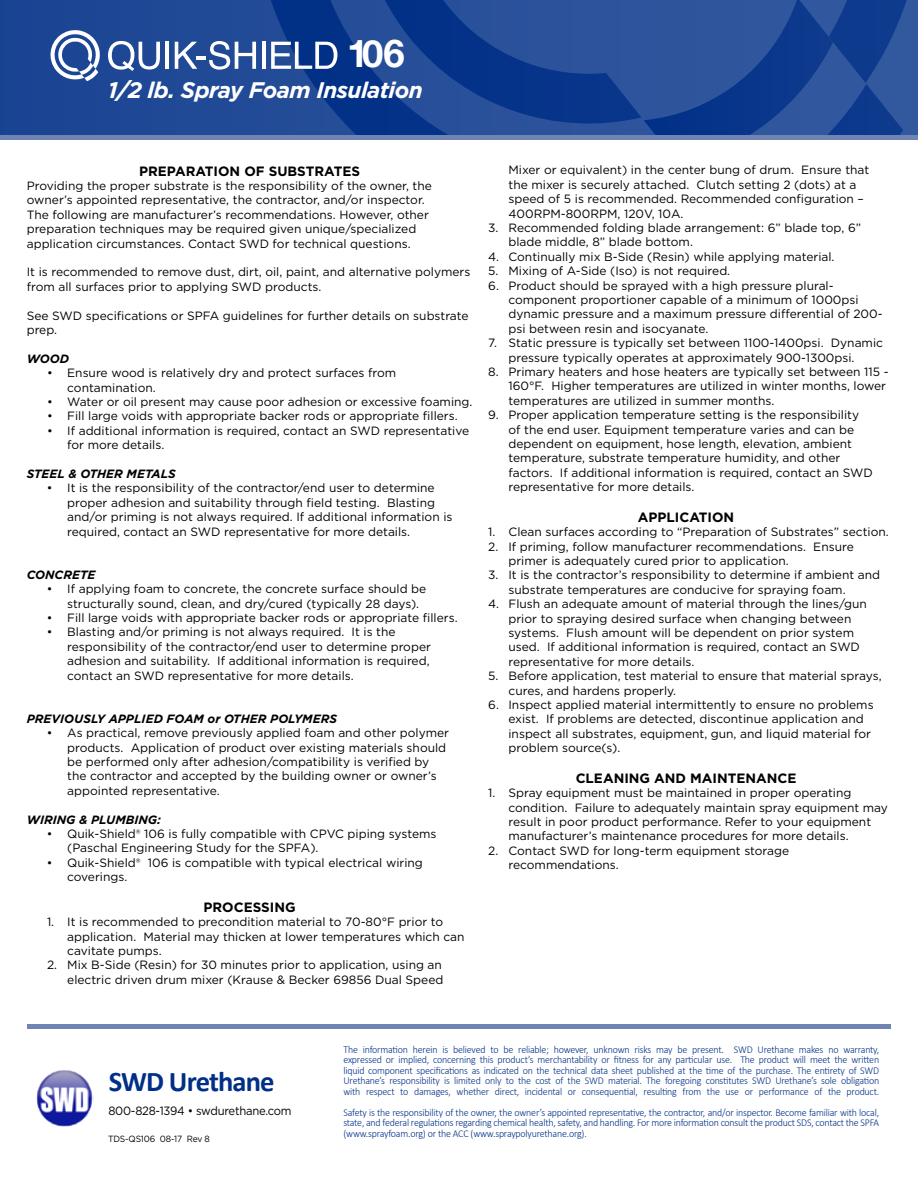
<style>
.page{position:relative;width:918px;height:1188px;background:#fff}
.page>*{position:absolute;margin:0;border:0;box-sizing:border-box;transform-origin:0 0}
.t1{font:700 38.25px "Helvetica Neue";color:#fff}
.t2{font:700 28.5px "Calibri";letter-spacing:-.03em;color:#002f87}
.t3{font:italic 700 22.5px "Gotham";letter-spacing:-.025em;color:#fff}
.t4{font:700 13.5px "Gotham";color:#000}
.t5{font:12px/14.4px "Gotham";color:#000}
.t6{font:italic 700 12px "Gotham";color:#000}
.t7{font:12px "Gotham";letter-spacing:-.02em;color:#000;scale:.94 1}
.t8{font:300 10.5px/10.5px "Calibri";letter-spacing:-.02em;color:#002f87;text-align:justify;scale:.95 1}
.t9{font:9px "Gotham";letter-spacing:-.02em;color:#000;scale:.95 1}
</style>
<div class="page">
<div style="left:0;top:0;width:918px;height:139px;background:#1e4895"></div>
<svg style="left:271px;top:0;width:636px;height:135px"></svg>
<svg style="left:385px;top:0;width:518px;height:135px"></svg>
<hr style="left:0;top:135px;width:918px;height:4px;background:#7084b3">
<div style="left:27px;top:1024px;width:864px;height:5px;background:#7084b3"></div>
<svg style="left:50px;top:30px;width:50px;height:51px"></svg>
<svg style="left:108px;top:41px;width:52px;height:30px"></svg>
<hr style="left:166px;top:42px;width:3px;height:27px;background:#fff">
<svg style="left:175px;top:41px;width:81px;height:29px"></svg>
<hr style="left:262px;top:42px;width:4px;height:27px;background:#fff">
<svg style="left:271px;top:42px;width:66px;height:27px"></svg>
<img style="left:36px;top:1070px;width:58px;height:57px">
<h1 class="t1" style="left:347px;top:23px;width:59px">106</h1>
<h3 class="t3" style="left:108px;top:75px;width:316px">1/2 lb. Spray Foam Insulation</h3>
<p class="t4" style="left:139px;top:162px;width:223px">PREPARATION OF SUBSTRATES</p>
<p class="t5" style="left:27px;top:178px;width:407px">Providing the proper substrate is the responsibility of the owner, the owner’s appointed representative, the contractor, and/or inspector.<br>The following are manufacturer’s recommendations. However, other preparation techniques may be required given unique/specialized application circumstances. Contact SWD for technical questions.</p>
<p class="t5" style="left:27px;top:265px;width:445px">It is recommended to remove dust, dirt, oil, paint, and alternative polymers from all surfaces prior to applying SWD products.</p>
<p class="t5" style="left:27px;top:308px;width:443px">See SWD specifications or SPFA guidelines for further details on substrate prep.</p>
<p class="t6" style="left:27px;top:351px;width:44px">WOOD</p>
<p class="t5" style="left:67px;top:366px;width:331px;text-indent:-20px">• Ensure wood is relatively dry and protect surfaces from contamination.</p>
<p class="t5" style="left:47px;top:394px;width:427px">• Water or oil present may cause poor adhesion or excessive foaming.</p>
<p class="t5" style="left:47px;top:409px;width:412px">• Fill large voids with appropriate backer rods or appropriate fillers.</p>
<p class="t5" style="left:67px;top:423px;width:403px;text-indent:-20px">• If additional information is required, contact an SWD representative for more details.</p>
<p class="t6" style="left:27px;top:466px;width:150px">STEEL &amp; OTHER METALS</p>
<p class="t5" style="left:67px;top:481px;width:387px;text-indent:-20px">• It is the responsibility of the contractor/end user to determine proper adhesion and suitability through field testing. Blasting and/or priming is not always required. If additional information is required, contact an SWD representative for more details.</p>
<p class="t6" style="left:27px;top:567px;width:70px">CONCRETE</p>
<p class="t5" style="left:67px;top:582px;width:361px;text-indent:-20px">• If applying foam to concrete, the concrete surface should be structurally sound, clean, and dry/cured (typically 28 days).</p>
<p class="t5" style="left:47px;top:610px;width:412px">• Fill large voids with appropriate backer rods or appropriate fillers.</p>
<p class="t5" style="left:67px;top:625px;width:365px;text-indent:-20px">• Blasting and/or priming is not always required. It is the responsibility of the contractor/end user to determine proper adhesion and suitability. If additional information is required, contact an SWD representative for more details.</p>
<p class="t6" style="left:27px;top:711px;width:312px">PREVIOUSLY APPLIED FOAM or OTHER POLYMERS</p>
<p class="t5" style="left:67px;top:726px;width:383px;text-indent:-20px">• As practical, remove previously applied foam and other polymer products. Application of product over existing materials should be performed only after adhesion/compatibility is verified by the contractor and accepted by the building owner or owner’s appointed representative.</p>
<p class="t6" style="left:27px;top:811px;width:136px">WIRING &amp; PLUMBING:</p>
<p class="t5" style="left:67px;top:826px;width:371px;text-indent:-20px">• Quik-Shield® 106 is fully compatible with CPVC piping systems (Paschal Engineering Study for the SPFA).</p>
<p class="t5" style="left:67px;top:855px;width:357px;text-indent:-20px">• Quik-Shield® 106 is compatible with typical electrical wiring coverings.</p>
<p class="t4" style="left:204px;top:898px;width:94px">PROCESSING</p>
<p class="t5" style="left:67px;top:915px;width:399px;text-indent:-20px">1. It is recommended to precondition material to 70-80°F prior to application. Material may thicken at lower temperatures which can cavitate pumps.</p>
<p class="t5" style="left:47px;top:958px;width:398px;text-align:right">2. Mix B-Side (Resin) for 30 minutes prior to application, using an electric driven drum mixer (Krause &amp; Becker 69856 Dual Speed</p>
<p class="t5" style="left:508px;top:163px;width:362px">Mixer or equivalent) in the center bung of drum. Ensure that the mixer is securely attached. Clutch setting 2 (dots) at a speed of 5 is recommended. Recommended configuration – 400RPM-800RPM, 120V, 10A.</p>
<p class="t5" style="left:508px;top:220px;width:354px;text-indent:-20px">3. Recommended folding blade arrangement: 6” blade top, 6” blade middle, 8” blade bottom.</p>
<p class="t5" style="left:488px;top:249px;width:348px">4. Continually mix B-Side (Resin) while applying material.</p>
<p class="t5" style="left:488px;top:264px;width:244px">5. Mixing of A-Side (Iso) is not required.</p>
<p class="t5" style="left:508px;top:278px;width:376px;text-indent:-20px">6. Product should be sprayed with a high pressure plural&shy;component proportioner capable of a minimum of 1000psi dynamic pressure and a maximum pressure differential of 200- psi between resin and isocyanate.</p>
<p class="t5" style="left:509px;top:336px;width:376px;text-indent:-20px">7. Static pressure is typically set between 1100-1400psi. Dynamic pressure typically operates at approximately 900-1300psi.</p>
<p class="t5" style="left:509px;top:364px;width:382px;text-indent:-20px">8. Primary heaters and hose heaters are typically set between 115 -<br>160°F. Higher temperatures are utilized in winter months, lower temperatures are utilized in summer months.</p>
<p class="t5" style="left:509px;top:408px;width:366px;text-indent:-20px">9. Proper application temperature setting is the responsibility of the end user. Equipment temperature varies and can be dependent on equipment, hose length, elevation, ambient temperature, substrate temperature humidity, and other factors. If additional information is required, contact an SWD representative for more details.</p>
<p class="t4" style="left:638px;top:508px;width:98px">APPLICATION</p>
<p class="t5" style="left:488px;top:525px;width:402px">1. Clean surfaces according to “Preparation of Substrates” section.</p>
<p class="t5" style="left:508px;top:539px;width:347px;text-indent:-20px">2. If priming, follow manufacturer recommendations. Ensure primer is adequately cured prior to application.</p>
<p class="t5" style="left:508px;top:568px;width:373px;text-indent:-20px">3. It is the contractor’s responsibility to determine if ambient and substrate temperatures are conducive for spraying foam.</p>
<p class="t5" style="left:508px;top:597px;width:360px;text-indent:-20px">4. Flush an adequate amount of material through the lines/gun prior to spraying desired surface when changing between systems. Flush amount will be dependent on prior system used. If additional information is required, contact an SWD representative for more details.</p>
<p class="t5" style="left:508px;top:669px;width:375px;text-indent:-20px">5. Before application, test material to ensure that material sprays, cures, and hardens properly.</p>
<p class="t5" style="left:508px;top:697px;width:367px;text-indent:-20px">6. Inspect applied material intermittently to ensure no problems exist. If problems are detected, discontinue application and inspect all substrates, equipment, gun, and liquid material for problem source(s).</p>
<p class="t4" style="left:576px;top:769px;width:222px">CLEANING AND MAINTENANCE</p>
<p class="t5" style="left:508px;top:786px;width:381px;text-indent:-20px">1. Spray equipment must be maintained in proper operating condition. Failure to adequately maintain spray equipment may result in poor product performance. Refer to your equipment manufacturer’s maintenance procedures for more details.</p>
<p class="t5" style="left:508px;top:843px;width:282px;text-indent:-20px">2. Contact SWD for long-term equipment storage recommendations.</p>
<h2 class="t2" style="left:109px;top:1061px;width:167px">SWD Urethane</h2>
<p class="t7" style="left:108px;top:1103px;width:196px">800-828-1394 • swdurethane.com</p>
<p class="t9" style="left:108px;top:1133px;width:109px">TDS-QS106 08-17 Rev 8</p>
<p class="t8" style="left:343px;top:1044px;width:565px">The information herein is believed to be reliable; however, unknown risks may be present. SWD Urethane makes no warranty, expressed or implied, concerning this product’s merchantability or fitness for any particular use. The product will meet the written liquid component specifications as indicated on the technical data sheet published at the time of the purchase. The entirety of SWD Urethane’s responsibility is limited only to the cost of the SWD material. The foregoing constitutes SWD Urethane’s sole obligation with respect to damages, whether direct, incidental or consequential, resulting from the use or performance of the product.</p>
<p class="t8" style="left:343px;top:1107px;width:565px">Safety is the responsibility of the owner, the owner’s appointed representative, the contractor, and/or inspector. Become familiar with local, state, and federal regulations regarding chemical health, safety, and handling. For more information consult the product SDS, contact the SPFA (www.sprayfoam.org) or the ACC (www.spraypolyurethane.org).</p>
</div>
